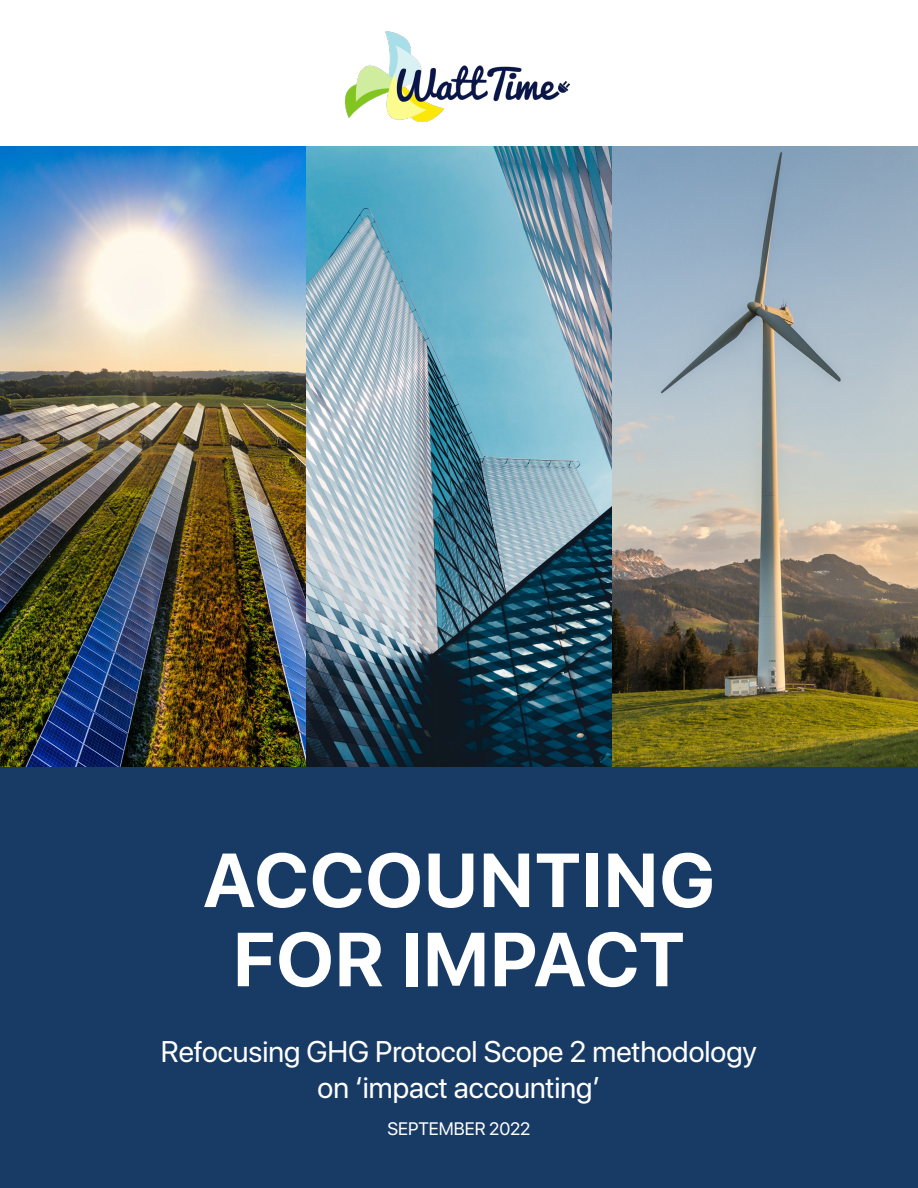
<style>
.page{position:relative;width:918px;height:1188px;background:#fff}
.page>*{position:absolute;margin:0;border:0;box-sizing:border-box;transform-origin:0 0}
.t1{font:700 75.9px "SF Pro Display";letter-spacing:.02em;color:#fff}
.t2{font:29.7px "SF Pro Display";color:#fff}
.t3{font:18px "SF Pro Display";color:#fff}
</style>
<div class="page">
<img style="left:0;top:147px;width:918px;height:620px">
<img style="left:346px;top:31px;width:224px;height:90px">
<div style="left:0;top:767px;width:918px;height:421px;background:#183b66"></div>
<p class="t1" style="left:203px;top:826px;width:513px">ACCOUNTING</p>
<p class="t1" style="left:233px;top:906px;width:453px">FOR IMPACT</p>
<p class="t2" style="left:161px;top:1030px;width:598px">Refocusing GHG Protocol Scope 2 methodology</p>
<p class="t2" style="left:318px;top:1067px;width:284px">on ‘impact accounting’</p>
<p class="t3" style="left:388px;top:1115px;width:144px">SEPTEMBER 2022</p>
</div>
